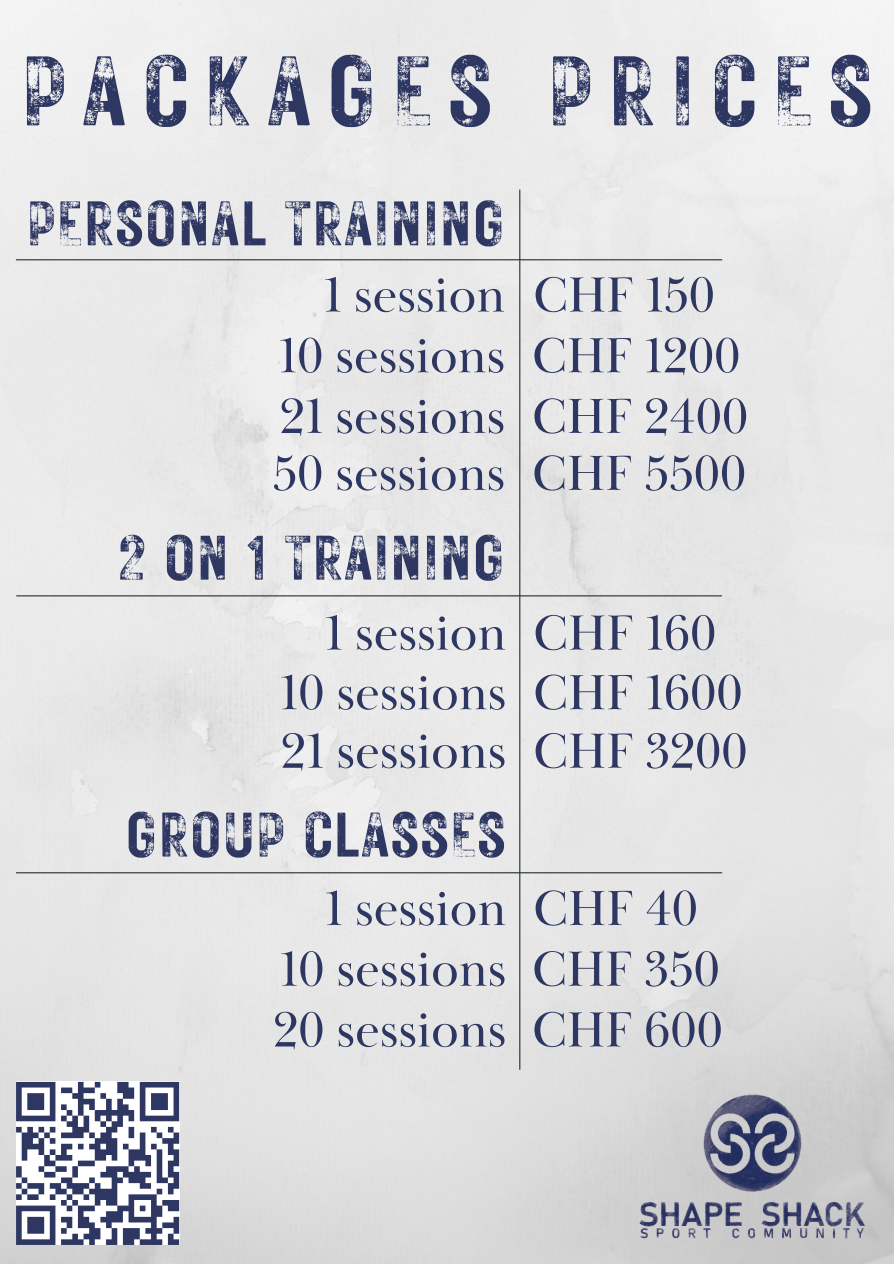
<style>
.page{position:relative;width:894px;height:1264px;background:#fff}
.page>*{position:absolute;margin:0;border:0;box-sizing:border-box;transform-origin:0 0}
.t1{font:98.55px "Rustic Printed Stamp";letter-spacing:.135em;color:#2e3662}
.t2{font:62.7px "Rustic Printed Stamp";color:#2e3662}
.t3{font:51px "Baskerville Display PT";color:#2e3662}
</style>
<div class="page">
<img style="left:0;top:0;width:893px;height:1263px">
<hr style="left:16px;top:259px;width:706px;height:1px;background:#21312f">
<hr style="left:519px;top:189px;width:1px;height:880px;background:#21312f">
<hr style="left:17px;top:595px;width:704px;height:1px;background:#21312f">
<hr style="left:16px;top:872px;width:706px;height:1px;background:#21312f">
<img style="left:620px;top:1036px;width:265px;height:227px">
<svg style="left:16px;top:1081px;width:163px;height:163px"></svg>
<h2 class="t1" style="left:20px;top:25px;width:855px">PACKAGES PRICES</h2>
<h1 class="t2" style="left:26px;top:181px;width:480px">PERSONAL TRAINING</h1>
<p class="t3" style="left:323px;top:264px;width:183px">1 session</p>
<p class="t3" style="left:533px;top:264px;width:183px">CHF 150</p>
<h3 class="t3" style="left:278px;top:324px;width:228px">10 sessions</h3>
<p class="t3" style="left:532px;top:324px;width:210px">CHF 1200</p>
<h3 class="t3" style="left:279px;top:385px;width:227px">21 sessions</h3>
<p class="t3" style="left:532px;top:385px;width:217px">CHF 2400</p>
<h3 class="t3" style="left:272px;top:442px;width:234px">50 sessions</h3>
<p class="t3" style="left:532px;top:442px;width:215px">CHF 5500</p>
<p class="t2" style="left:118px;top:515px;width:388px">2 ON 1 TRAINING</p>
<h3 class="t3" style="left:324px;top:602px;width:183px">1 session</h3>
<h2 class="t3" style="left:533px;top:602px;width:184px">CHF 160</h2>
<p class="t3" style="left:279px;top:661px;width:228px">10 sessions</p>
<p class="t3" style="left:533px;top:661px;width:211px">CHF 1600</p>
<p class="t3" style="left:280px;top:720px;width:227px">21 sessions</p>
<h3 class="t3" style="left:533px;top:720px;width:216px">CHF 3200</h3>
<h3 class="t2" style="left:125px;top:792px;width:383px">GROUP CLASSES</h3>
<h3 class="t3" style="left:324px;top:877px;width:183px">1 session</h3>
<p class="t3" style="left:533px;top:877px;width:166px">CHF 40</p>
<h3 class="t3" style="left:279px;top:938px;width:228px">10 sessions</h3>
<h2 class="t3" style="left:532px;top:938px;width:189px">CHF 350</h2>
<p class="t3" style="left:273px;top:998px;width:234px">20 sessions</p>
<p class="t3" style="left:532px;top:998px;width:192px">CHF 600</p>
</div>
